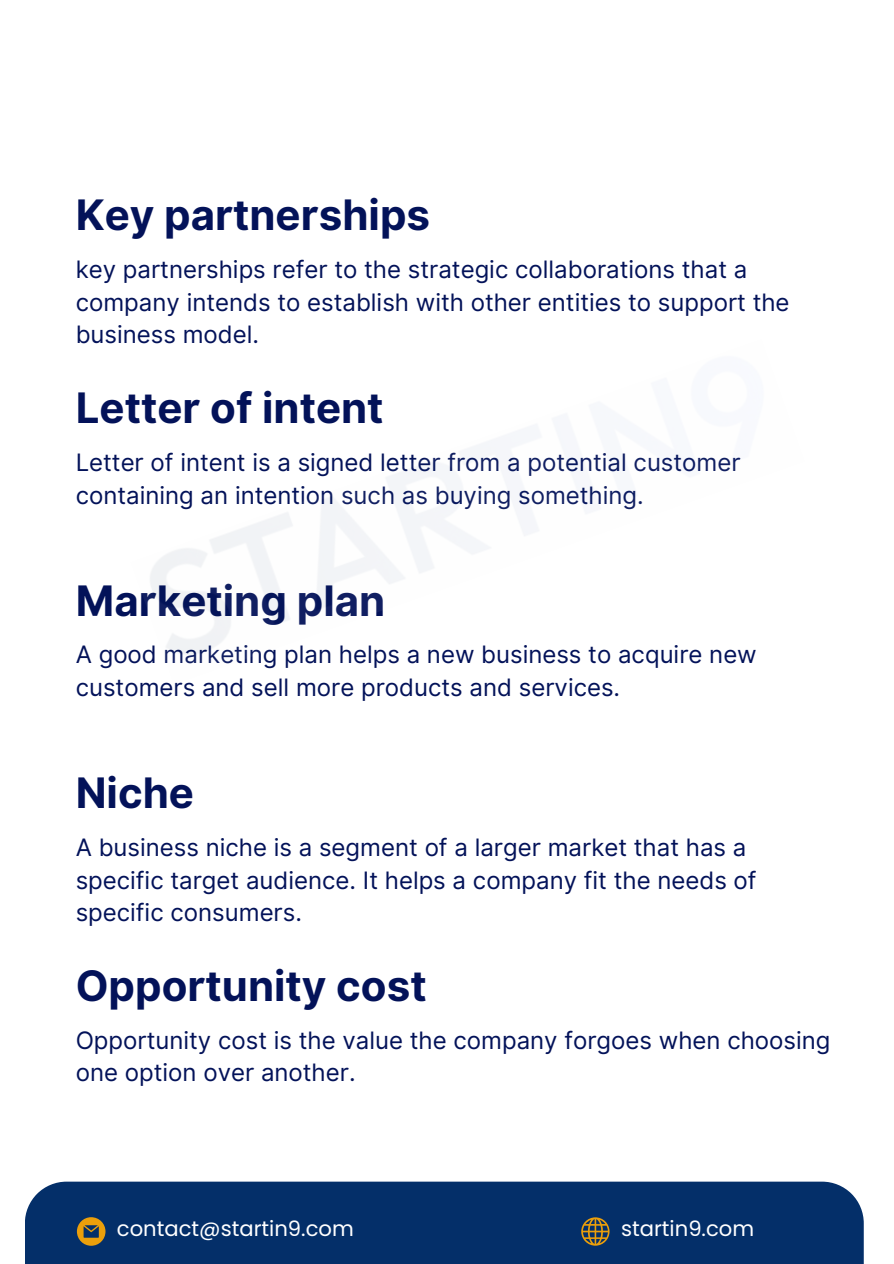
<style>
.page{position:relative;width:894px;height:1264px;background:#fff}
.page>*{position:absolute;margin:0;border:0;box-sizing:border-box;transform-origin:0 0}
.t1{font:700 42px "Inter";color:#031259}
.t2{font:24px/32.7px "Inter";color:#031259}
.t3{font:21.15px "Poppins";color:#fff}
</style>
<div class="page">
<div style="left:25px;top:1181px;width:838px;height:82px;background:#042f69"></div>
<svg style="left:581px;top:1217px;width:28px;height:28px"></svg>
<svg style="left:77px;top:1217px;width:28px;height:28px"></svg>
<h1 class="t1" style="left:76px;top:190px;width:356px">Key partnerships</h1>
<h2 class="t2" style="left:76px;top:253px;width:715px">key partnerships refer to the strategic collaborations that a company intends to establish with other entities to support the business model.</h2>
<p class="t1" style="left:76px;top:383px;width:309px">Letter of intent</p>
<h1 class="t2" style="left:76px;top:446px;width:666px">Letter of intent is a signed letter from a potential customer containing an intention such as buying something.</h1>
<h2 class="t1" style="left:76px;top:575px;width:311px">Marketing plan</h2>
<h1 class="t2" style="left:76px;top:638px;width:682px">A good marketing plan helps a new business to acquire new customers and sell more products and services.</h1>
<h2 class="t1" style="left:76px;top:768px;width:120px">Niche</h2>
<h1 class="t2" style="left:76px;top:831px;width:682px">A business niche is a segment of a larger market that has a specific target audience. It helps a company fit the needs of specific consumers.</h1>
<h2 class="t1" style="left:76px;top:960px;width:352px">Opportunity cost</h2>
<h1 class="t2" style="left:76px;top:1023px;width:756px">Opportunity cost is the value the company forgoes when choosing one option over another.</h1>
<p class="t3" style="left:117px;top:1214px;width:238px">contact@startin9.com</p>
<h2 class="t3" style="left:621px;top:1214px;width:135px">startin9.com</h2>
</div>
